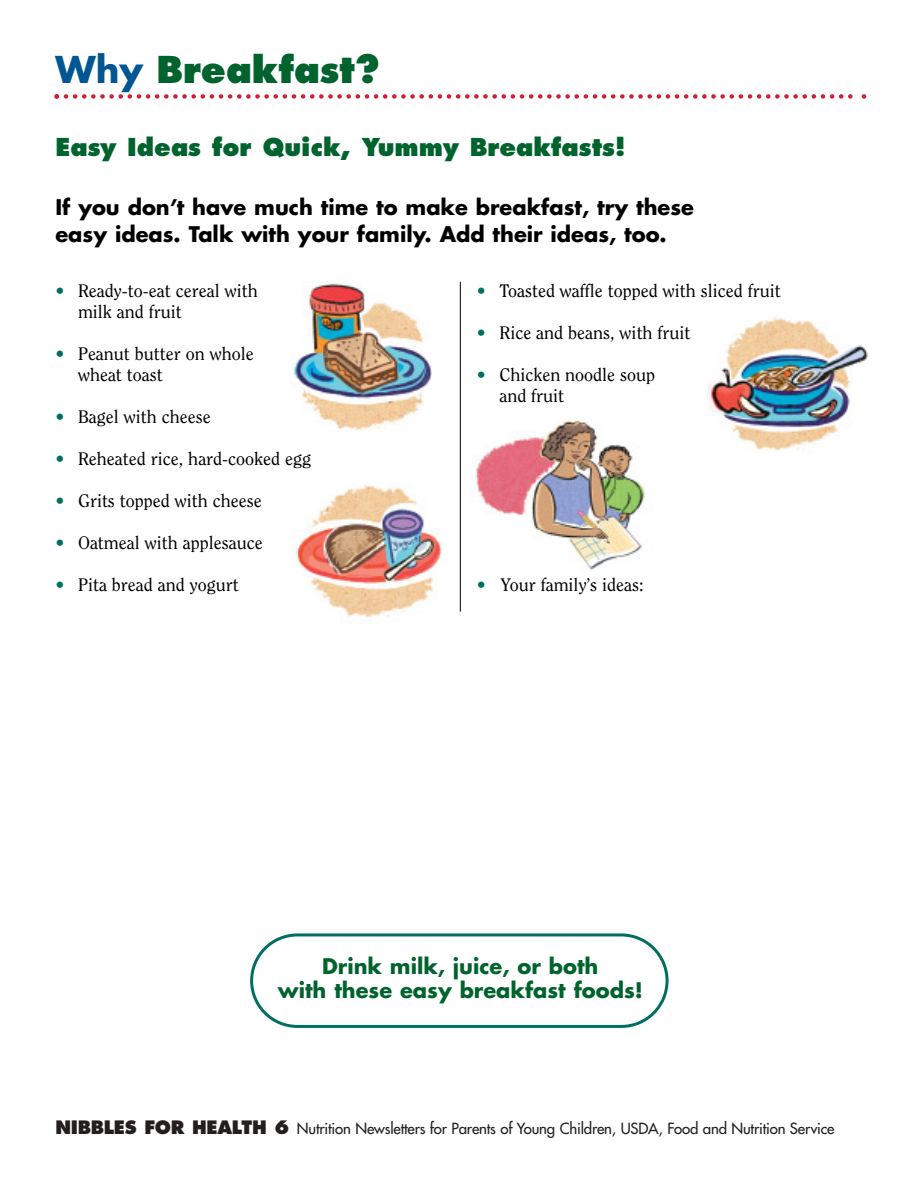
<style>
.page{position:relative;width:918px;height:1188px;background:#fff}
.page>*{position:absolute;margin:0;border:0;box-sizing:border-box;transform-origin:0 0}
.t1{font:800 36px "Futura";color:#00632e}
.t2{font:800 24px "Futura";color:#00632e}
.t3{font:700 21px/27px "Futura";color:#000}
.t4{font:700 21px/24px "Futura";color:#00632e;text-align:center}
.t5{font:18px/21px "Clearface";color:#000}
.t6{font:15px "Futura";letter-spacing:-.01em;color:#231f1f}
.s1{font-weight:700;color:#005692}
.s2{color:#006e62}
.s3{font-weight:800;font-size:18px}
</style>
<div class="page">
<svg style="left:54px;top:94px;width:812px;height:5px"></svg>
<svg style="left:250px;top:933px;width:419px;height:95px"></svg>
<hr style="left:460px;top:282px;width:1px;height:330px;background:#000">
<img style="left:475px;top:420px;width:170px;height:150px">
<img style="left:293px;top:283px;width:139px;height:147px">
<img style="left:292px;top:482px;width:150px;height:142px">
<img style="left:708px;top:317px;width:160px;height:134px">
<h1 class="t1" style="left:56px;top:54px;width:326px"><span class="s1">Why</span> Breakfast?</h1>
<h2 class="t2" style="left:56px;top:136px;width:572px">Easy Ideas for Quick, Yummy Breakfasts!</h2>
<p class="t3" style="left:56px;top:195px;width:640px">If you don’t have much time to make breakfast, try these easy ideas. Talk with your family. Add their ideas, too.</p>
<p class="t5" style="left:78px;top:281px;width:181px;text-indent:-22px"><span class="s2">•</span> Ready-to-eat cereal with milk and fruit</p>
<p class="t5" style="left:78px;top:344px;width:177px;text-indent:-22px"><span class="s2">•</span> Peanut butter on whole wheat toast</p>
<p class="t5" style="left:56px;top:407px;width:157px"><span class="s2">•</span> Bagel with cheese</p>
<p class="t5" style="left:56px;top:449px;width:257px"><span class="s2">•</span> Reheated rice, hard-cooked egg</p>
<p class="t5" style="left:56px;top:491px;width:208px"><span class="s2">•</span> Grits topped with cheese</p>
<p class="t5" style="left:56px;top:533px;width:209px"><span class="s2">•</span> Oatmeal with applesauce</p>
<p class="t5" style="left:56px;top:575px;width:185px"><span class="s2">•</span> Pita bread and yogurt</p>
<p class="t5" style="left:477px;top:281px;width:305px"><span class="s2">•</span> Toasted waffle topped with sliced fruit</p>
<p class="t5" style="left:477px;top:323px;width:215px"><span class="s2">•</span> Rice and beans, with fruit</p>
<p class="t5" style="left:499px;top:365px;width:157px;text-indent:-22px"><span class="s2">•</span> Chicken noodle soup and fruit</p>
<p class="t5" style="left:477px;top:575px;width:168px"><span class="s2">•</span> Your family’s ideas:</p>
<p class="t4" style="left:278px;top:956px;width:367px">Drink milk, juice, or both<br>with these easy breakfast foods!</p>
<p class="t6" style="left:56px;top:1121px;width:781px"><span class="s3">NIBBLES FOR HEALTH 6</span> Nutrition Newsletters for Parents of Young Children, USDA, Food and Nutrition Service</p>
</div>
